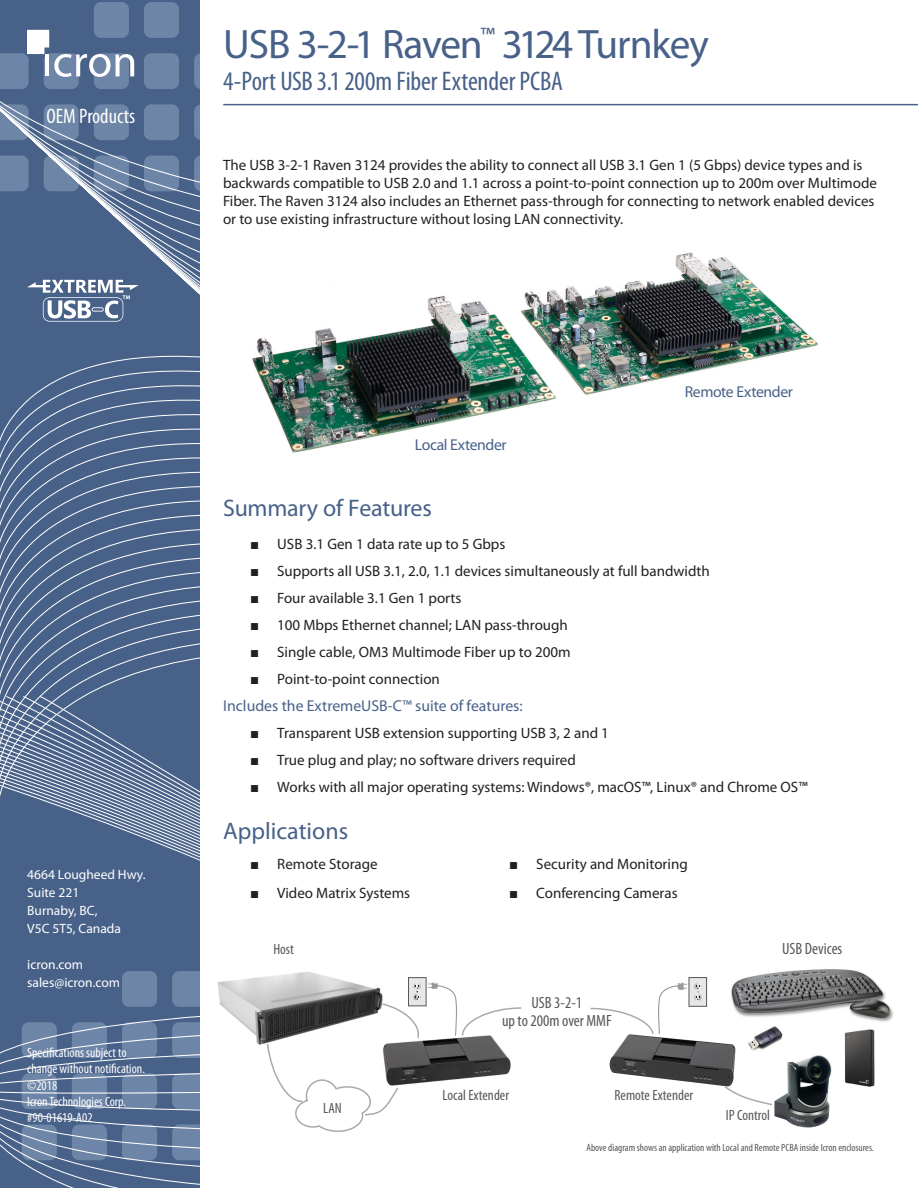
<style>
.page{position:relative;width:918px;height:1188px;background:#fff}
.page>*{position:absolute;margin:0;border:0;box-sizing:border-box;transform-origin:0 0}
.t1{font:41.25px "Myriad Pro";letter-spacing:-.025em;color:#486188}
.t2{font:condensed 27px "Myriad Pro";letter-spacing:-.005em;color:#486188}
.Bodycontent{font:24px "Myriad Pro";letter-spacing:-.01em;color:#486188}
.t3{font:condensed 21px "Myriad Pro";color:#fff}
.t4{font:condensed 16.35px/17.9px "Myriad Pro";color:#57585a;text-align:center}
.bullets{font:15.75px "Myriad Pro";color:#486188}
.top_product_copy{font:15.75px "Myriad Pro";letter-spacing:-.025em;color:#486188}
.Bodycontent-2{font:15px/18px "Myriad Pro";color:#231f20}
.t5{font:condensed 14.85px "Myriad Pro";color:#57585a}
.t6{font:condensed 13.5px/16.2px "Myriad Pro";color:#fff}
.Bodycontent-3{font:13.5px "Myriad Pro";color:#fff}
.t7{font:condensed 10.5px "Myriad Pro";color:#57585a}
.s1{font-family:"Arial"}
</style>
<div class="page">
<hr style="left:223px;top:104px;width:695px;height:1px;background:#486188">
<img style="left:731px;top:969px;width:163px;height:85px">
<img style="left:421px;top:1037px;width:90px;height:46px">
<img style="left:218px;top:972px;width:135px;height:72px">
<img style="left:843px;top:1029px;width:34px;height:58px">
<img style="left:741px;top:1020px;width:49px;height:34px">
<img style="left:774px;top:1055px;width:58px;height:73px">
<svg style="left:724px;top:1087px;width:48px;height:19px"></svg>
<div style="left:689px;top:978px;width:18px;height:28px;background:#e6e7e9"></div>
<div style="left:689px;top:977px;width:18px;height:30px;border:1px solid #57585a"></div>
<svg style="left:694px;top:983px;width:7px;height:18px"></svg>
<svg style="left:590px;top:983px;width:96px;height:52px"></svg>
<div style="left:409px;top:978px;width:17px;height:28px;background:#e6e7e9"></div>
<div style="left:408px;top:977px;width:18px;height:29px;border:1px solid #57585a"></div>
<svg style="left:429px;top:983px;width:93px;height:54px"></svg>
<svg style="left:266px;top:983px;width:155px;height:149px"></svg>
<img style="left:610px;top:1035px;width:125px;height:52px">
<div style="left:0;top:0;width:200px;height:1188px;background:#486188"></div>
<svg style="left:0;top:1131px;width:200px;height:57px"></svg>
<svg style="left:0;top:73px;width:200px;height:1058px"></svg>
<div style="left:94px;top:2px;width:35px;height:36px;background:#6d85a6;border-radius:7px"></div>
<div style="left:144px;top:2px;width:35px;height:36px;background:#6d85a6;border-radius:7px"></div>
<div style="left:144px;top:53px;width:35px;height:36px;background:#6d85a6;border-radius:7px"></div>
<svg style="left:194px;top:53px;width:6px;height:36px"></svg>
<svg style="left:0;top:104px;width:29px;height:36px"></svg>
<svg style="left:44px;top:104px;width:35px;height:36px"></svg>
<div style="left:94px;top:104px;width:35px;height:36px;background:#6d85a6;border-radius:7px"></div>
<div style="left:144px;top:104px;width:35px;height:36px;background:#6d85a6;border-radius:7px"></div>
<svg style="left:194px;top:104px;width:6px;height:36px"></svg>
<svg style="left:0;top:156px;width:29px;height:35px"></svg>
<svg style="left:44px;top:156px;width:35px;height:35px"></svg>
<svg style="left:94px;top:156px;width:35px;height:35px"></svg>
<svg style="left:144px;top:156px;width:35px;height:35px"></svg>
<svg style="left:194px;top:156px;width:6px;height:35px"></svg>
<div style="left:122px;top:971px;width:35px;height:36px;background:#6d85a6;border-radius:7px"></div>
<svg style="left:172px;top:971px;width:28px;height:36px"></svg>
<svg style="left:22px;top:1022px;width:35px;height:36px"></svg>
<svg style="left:72px;top:1022px;width:35px;height:36px"></svg>
<svg style="left:122px;top:1022px;width:35px;height:36px"></svg>
<svg style="left:172px;top:1022px;width:28px;height:36px"></svg>
<svg style="left:22px;top:1073px;width:35px;height:36px"></svg>
<svg style="left:72px;top:1073px;width:35px;height:36px"></svg>
<svg style="left:122px;top:1073px;width:35px;height:36px"></svg>
<svg style="left:172px;top:1073px;width:28px;height:36px"></svg>
<svg style="left:22px;top:1124px;width:35px;height:36px"></svg>
<svg style="left:72px;top:1124px;width:35px;height:36px"></svg>
<svg style="left:122px;top:1124px;width:35px;height:36px"></svg>
<svg style="left:172px;top:1124px;width:28px;height:36px"></svg>
<svg style="left:0;top:30px;width:134px;height:59px"></svg>
<svg style="left:27px;top:280px;width:112px;height:42px"></svg>
<img style="left:252px;top:252px;width:566px;height:201px">
<p class="t3" style="left:46px;top:103px;width:90px">OEM Products</p>
<p class="Bodycontent-3" style="left:27px;top:866px;width:120px">4664 Lougheed Hwy.</p>
<p class="Bodycontent-3" style="left:27px;top:884px;width:54px">Suite 221</p>
<p class="Bodycontent-3" style="left:27px;top:902px;width:72px">Burnaby, BC,</p>
<p class="Bodycontent-3" style="left:27px;top:920px;width:95px">V5C 5T5, Canada</p>
<p class="Bodycontent-3" style="left:27px;top:956px;width:57px">icron.com</p>
<p class="Bodycontent-3" style="left:27px;top:974px;width:94px">sales@icron.com</p>
<p class="t6" style="left:27px;top:1044px;width:119px">Specifications subject to change without notification.</p>
<p class="t6" style="left:27px;top:1077px;width:31px">©2018</p>
<p class="t6" style="left:27px;top:1093px;width:100px">Icron Technologies Corp.</p>
<p class="t6" style="left:27px;top:1109px;width:67px">#90-01619-A02</p>
<p class="t1" style="left:223px;top:19px;width:487px">USB 3-2-1 Raven<sup>™</sup> 3124 Turnkey</p>
<p class="t2" style="left:223px;top:65px;width:341px">4-Port USB 3.1 200m Fiber Extender PCBA</p>
<p class="Bodycontent-2" style="left:223px;top:156px;width:656px">The USB 3-2-1 Raven 3124 provides the ability to connect all USB 3.1 Gen 1 (5 Gbps) device types and is backwards compatible to USB 2.0 and 1.1 across a point-to-point connection up to 200m over Multimode Fiber. The Raven 3124 also includes an Ethernet pass-through for connecting to network enabled devices or to use existing infrastructure without losing LAN connectivity.</p>
<p class="top_product_copy" style="left:415px;top:435px;width:93px">Local Extender</p>
<p class="top_product_copy" style="left:685px;top:382px;width:110px">Remote Extender</p>
<p class="Bodycontent" style="left:223px;top:494px;width:210px">Summary of Features</p>
<p class="Bodycontent-2" style="left:250px;top:535px;width:257px"><span class="s1">■</span> USB 3.1 Gen 1 data rate up to 5 Gbps</p>
<p class="Bodycontent-2" style="left:250px;top:562px;width:461px"><span class="s1">■</span> Supports all USB 3.1, 2.0, 1.1 devices simultaneously at full bandwidth</p>
<p class="Bodycontent-2" style="left:250px;top:589px;width:213px"><span class="s1">■</span> Four available 3.1 Gen 1 ports</p>
<p class="Bodycontent-2" style="left:250px;top:616px;width:319px"><span class="s1">■</span> 100 Mbps Ethernet channel; LAN pass-through</p>
<p class="Bodycontent-2" style="left:250px;top:643px;width:322px"><span class="s1">■</span> Single cable, OM3 Multimode Fiber up to 200m</p>
<p class="Bodycontent-2" style="left:250px;top:670px;width:191px"><span class="s1">■</span> Point-to-point connection</p>
<p class="bullets" style="left:223px;top:696px;width:301px">Includes the ExtremeUSB-C™ suite of features:</p>
<p class="Bodycontent-2" style="left:250px;top:724px;width:360px"><span class="s1">■</span> Transparent USB extension supporting USB 3, 2 and 1</p>
<p class="Bodycontent-2" style="left:250px;top:751px;width:327px"><span class="s1">■</span> True plug and play; no software drivers required</p>
<p class="Bodycontent-2" style="left:250px;top:778px;width:559px"><span class="s1">■</span> Works with all major operating systems: Windows®, macOS™, Linux® and Chrome OS™</p>
<p class="Bodycontent" style="left:223px;top:816px;width:126px">Applications</p>
<p class="Bodycontent-2" style="left:250px;top:855px;width:129px"><span class="s1">■</span> Remote Storage</p>
<p class="Bodycontent-2" style="left:509px;top:855px;width:180px"><span class="s1">■</span> Security and Monitoring</p>
<p class="Bodycontent-2" style="left:250px;top:884px;width:161px"><span class="s1">■</span> Video Matrix Systems</p>
<p class="Bodycontent-2" style="left:509px;top:884px;width:170px"><span class="s1">■</span> Conferencing Cameras</p>
<p class="t5" style="left:273px;top:941px;width:22px">Host</p>
<p class="t4" style="left:782px;top:940px;width:62px">USB Devices</p>
<p class="t4" style="left:502px;top:994px;width:111px">USB 3-2-1<br>up to 200m over MMF</p>
<p class="t5" style="left:323px;top:1099px;width:20px">LAN</p>
<p class="t5" style="left:443px;top:1086px;width:68px">Local Extender</p>
<p class="t5" style="left:615px;top:1086px;width:80px">Remote Extender</p>
<p class="t5" style="left:726px;top:1106px;width:45px">IP Control</p>
<p class="t7" style="left:587px;top:1141px;width:289px">Above diagram shows an application with Local and Remote PCBA inside Icron enclosures.</p>
</div>
